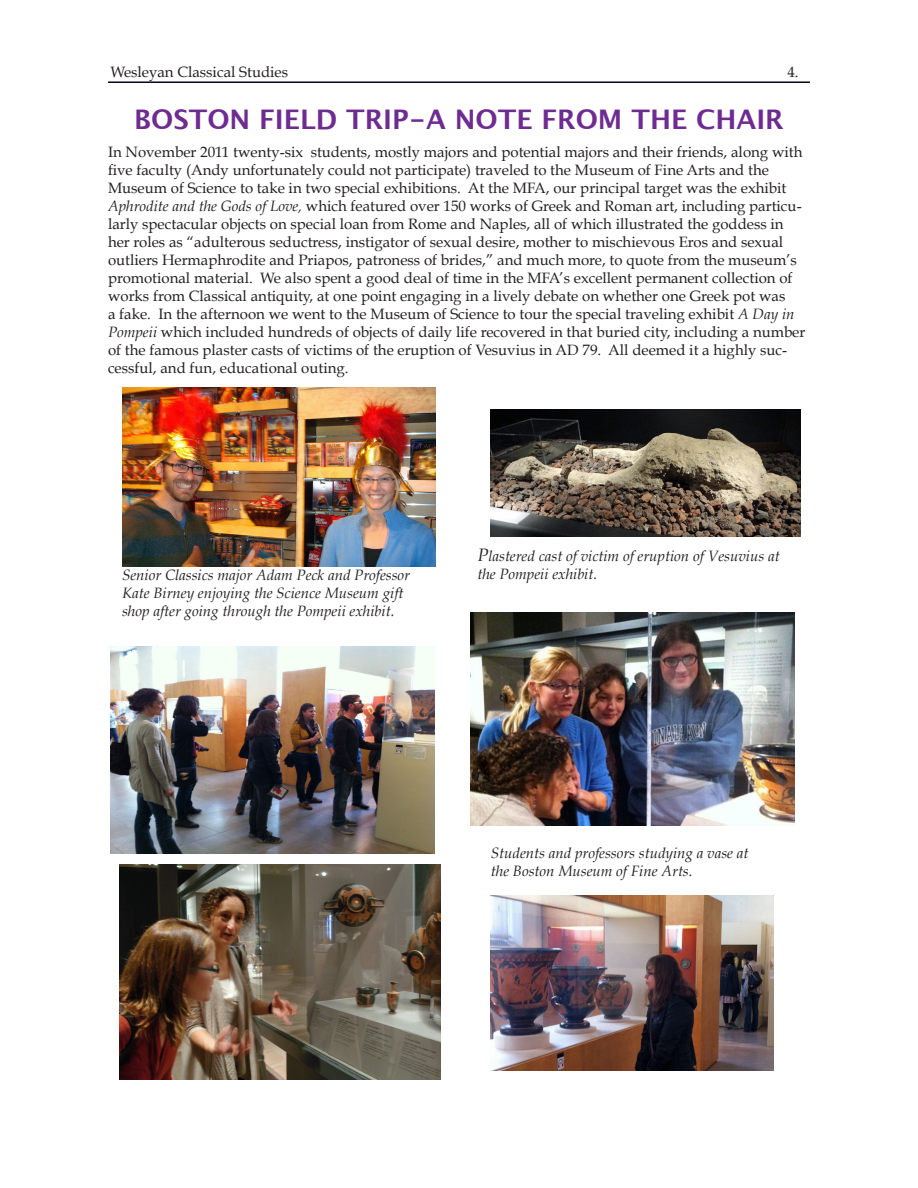
<style>
.page{position:relative;width:918px;height:1188px;background:#fff}
.page>*{position:absolute;margin:0;border:0;box-sizing:border-box;transform-origin:0 0}
.t1{font:700 27px "Lucida Grande";color:#6e2c91}
.t2{font:15px/18px "Book Antiqua";color:#231f20}
.t3{font:italic 15px/18px "Book Antiqua";color:#231f20}
.s1{font-style:italic}
.s2{font-size:18px}
</style>
<div class="page">
<img style="left:119px;top:864px;width:322px;height:216px">
<img style="left:122px;top:388px;width:314px;height:179px">
<img style="left:110px;top:647px;width:324px;height:206px">
<img style="left:471px;top:613px;width:323px;height:213px">
<img style="left:491px;top:410px;width:310px;height:126px">
<img style="left:491px;top:896px;width:283px;height:174px">
<hr style="left:108px;top:81px;width:702px;height:2px;background:#0c0019">
<p class="t2" style="left:110px;top:63px;width:179px">Wesleyan Classical Studies</p>
<p class="t2" style="left:787px;top:63px;width:13px">4.</p>
<p class="t1" style="left:134px;top:98px;width:651px">BOSTON FIELD TRIP-A NOTE FROM THE CHAIR</p>
<p class="t2" style="left:108px;top:143px;width:699px">In November 2011 twenty-six students, mostly majors and potential majors and their friends, along with five faculty (Andy unfortunately could not participate) traveled to the Museum of Fine Arts and the Museum of Science to take in two special exhibitions. At the MFA, our principal target was the exhibit <span class="s1">Aphrodite and the Gods of Love,</span> which featured over 150 works of Greek and Roman art, including particu&shy;larly spectacular objects on special loan from Rome and Naples, all of which illustrated the goddess in her roles as “adulterous seductress, instigator of sexual desire, mother to mischievous Eros and sexual outliers Hermaphrodite and Priapos, patroness of brides,” and much more, to quote from the museum’s promotional material. We also spent a good deal of time in the MFA’s excellent permanent collection of works from Classical antiquity, at one point engaging in a lively debate on whether one Greek pot was<br>a fake. In the afternoon we went to the Museum of Science to tour the special traveling exhibit <span class="s1">A Day in Pompeii</span> which included hundreds of objects of daily life recovered in that buried city, including a number of the famous plaster casts of victims of the eruption of Vesuvius in AD 79. All deemed it a highly suc&shy;cessful, and fun, educational outing.</p>
<p class="t3" style="left:122px;top:566px;width:290px">Senior Classics major Adam Peck and Professor<br>Kate Birney enjoying the Science Museum gift shop after going through the Pompeii exhibit.</p>
<p class="t3" style="left:477px;top:547px;width:304px"><span class="s2">P</span>lastered cast of victim of eruption of Vesuvius at the Pompeii exhibit.</p>
<p class="t3" style="left:491px;top:844px;width:259px">Students and professors studying a vase at the Boston Museum of Fine Arts.</p>
</div>
